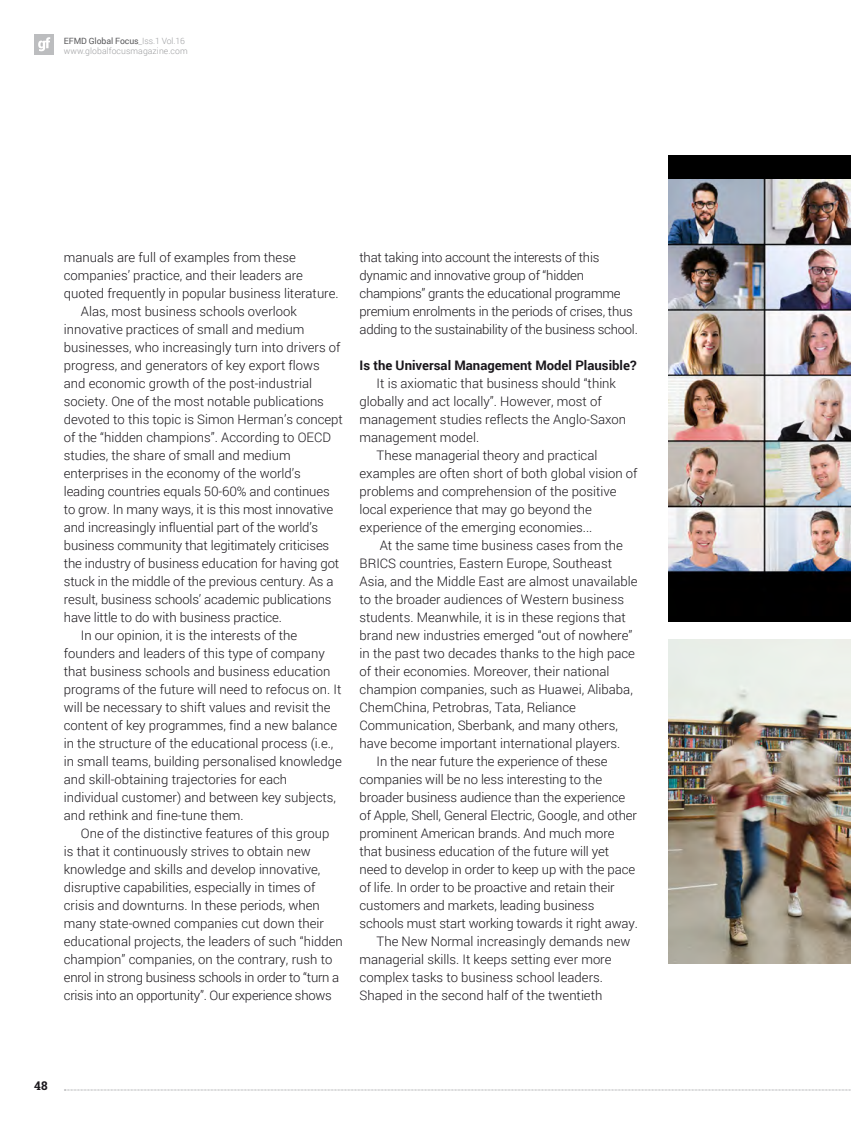
<style>
.page{position:relative;width:851px;height:1127px;background:#fff}
.page>*{position:absolute;margin:0;border:0;box-sizing:border-box;transform-origin:0 0}
.t1{font:300 13.2px "Roboto";color:#1a171c}
.t2{font:300 13.2px/18px "Roboto";letter-spacing:-.02em;color:#1a171c}
.t3{font:700 13.2px "Roboto";color:#1a171c}
.t4{font:700 12px "Roboto Slab";color:#1a171c}
.t5{font:300 8.7px/10.1px "Roboto";letter-spacing:.01em;color:#9d9ea0}
.s1{font-weight:400;color:#58585a}
</style>
<div class="page">
<svg style="left:64px;top:1089px;width:787px;height:1px"></svg>
<div style="left:34px;top:34px;width:20px;height:20px;background:#bcbdbf"></div>
<svg style="left:38px;top:37px;width:12px;height:14px"></svg>
<div style="left:668px;top:155px;width:182px;height:466px;background:#000"></div>
<img style="left:668px;top:180px;width:182px;height:394px">
<img style="left:668px;top:639px;width:182px;height:324px">
<p class="t5" style="left:64px;top:35px;width:125px"><span class="s1">EFMD Global Focus</span>_Iss.1 Vol.16 www.globalfocusmagazine.com</p>
<p class="t1" style="left:64px;top:248px;width:233px">manuals are full of examples from these</p>
<p class="t1" style="left:64px;top:266px;width:241px">companies’ practice, and their leaders are</p>
<p class="t1" style="left:64px;top:284px;width:276px">quoted frequently in popular business literature.</p>
<p class="t1" style="left:81px;top:302px;width:217px">Alas, most business schools overlook</p>
<p class="t1" style="left:64px;top:320px;width:242px">innovative practices of small and medium</p>
<p class="t1" style="left:64px;top:338px;width:278px">businesses, who increasingly turn into drivers of</p>
<p class="t1" style="left:64px;top:356px;width:257px">progress, and generators of key export flows</p>
<p class="t1" style="left:64px;top:374px;width:250px">and economic growth of the post-industrial</p>
<p class="t1" style="left:64px;top:392px;width:261px">society. One of the most notable publications</p>
<p class="t1" style="left:64px;top:410px;width:280px">devoted to this topic is Simon Herman’s concept</p>
<p class="t1" style="left:64px;top:428px;width:269px">of the “hidden champions”. According to OECD</p>
<p class="t1" style="left:64px;top:446px;width:228px">studies, the share of small and medium</p>
<p class="t1" style="left:64px;top:464px;width:238px">enterprises in the economy of the world’s</p>
<p class="t1" style="left:64px;top:482px;width:267px">leading countries equals 50-60% and continues</p>
<p class="t1" style="left:64px;top:500px;width:271px">to grow. In many ways, it is this most innovative</p>
<p class="t1" style="left:64px;top:518px;width:256px">and increasingly influential part of the world’s</p>
<p class="t1" style="left:64px;top:536px;width:267px">business community that legitimately criticises</p>
<p class="t1" style="left:64px;top:554px;width:277px">the industry of business education for having got</p>
<p class="t1" style="left:64px;top:572px;width:271px">stuck in the middle of the previous century. As a</p>
<p class="t1" style="left:64px;top:590px;width:269px">result, business schools’ academic publications</p>
<p class="t1" style="left:64px;top:608px;width:220px">have little to do with business practice.</p>
<p class="t1" style="left:81px;top:626px;width:218px">In our opinion, it is the interests of the</p>
<p class="t1" style="left:64px;top:644px;width:262px">founders and leaders of this type of company</p>
<p class="t1" style="left:64px;top:662px;width:268px">that business schools and business education</p>
<p class="t1" style="left:64px;top:680px;width:279px">programs of the future will need to refocus on. It</p>
<p class="t1" style="left:64px;top:698px;width:268px">will be necessary to shift values and revisit the</p>
<p class="t1" style="left:64px;top:716px;width:275px">content of key programmes, find a new balance</p>
<p class="t1" style="left:64px;top:734px;width:271px">in the structure of the educational process (i.e.,</p>
<p class="t1" style="left:64px;top:752px;width:279px">in small teams, building personalised knowledge</p>
<p class="t1" style="left:64px;top:770px;width:225px">and skill-obtaining trajectories for each</p>
<p class="t1" style="left:64px;top:788px;width:274px">individual customer) and between key subjects,</p>
<p class="t1" style="left:64px;top:806px;width:181px">and rethink and fine-tune them.</p>
<p class="t1" style="left:81px;top:824px;width:250px">One of the distinctive features of this group</p>
<p class="t1" style="left:64px;top:842px;width:248px">is that it continuously strives to obtain new</p>
<p class="t1" style="left:64px;top:860px;width:258px">knowledge and skills and develop innovative,</p>
<p class="t1" style="left:64px;top:878px;width:253px">disruptive capabilities, especially in times of</p>
<p class="t1" style="left:64px;top:896px;width:257px">crisis and downturns. In these periods, when</p>
<p class="t1" style="left:64px;top:914px;width:262px">many state-owned companies cut down their</p>
<p class="t1" style="left:64px;top:932px;width:280px">educational projects, the leaders of such “hidden</p>
<p class="t1" style="left:64px;top:950px;width:270px">champion” companies, on the contrary, rush to</p>
<p class="t2" style="left:64px;top:967px;width:277px">enrol in strong business schools in order to “turn a</p>
<p class="t2" style="left:64px;top:985px;width:269px">crisis into an opportunity”. Our experience shows</p>
<p class="t2" style="left:359px;top:247px;width:280px">that taking into account the interests of this dynamic and innovative group of “hidden champions” grants the educational programme premium enrolments in the periods of crises, thus adding to the sustainability of the business school.</p>
<p class="t3" style="left:359px;top:356px;width:278px">Is the Universal Management Model Plausible?</p>
<p class="t1" style="left:376px;top:374px;width:241px">It is axiomatic that business should “think</p>
<p class="t1" style="left:359px;top:392px;width:244px">globally and act locally”. However, most of</p>
<p class="t1" style="left:359px;top:410px;width:268px">management studies reflects the Anglo-Saxon</p>
<p class="t1" style="left:359px;top:428px;width:121px">management model.</p>
<p class="t1" style="left:376px;top:446px;width:222px">These managerial theory and practical</p>
<p class="t1" style="left:359px;top:464px;width:279px">examples are often short of both global vision of</p>
<p class="t1" style="left:359px;top:482px;width:258px">problems and comprehension of the positive</p>
<p class="t1" style="left:359px;top:500px;width:234px">local experience that may go beyond the</p>
<p class="t1" style="left:359px;top:518px;width:234px">experience of the emerging economies...</p>
<p class="t1" style="left:380px;top:536px;width:245px">At the same time business cases from the</p>
<p class="t1" style="left:359px;top:554px;width:254px">BRICS countries, Eastern Europe, Southeast</p>
<p class="t1" style="left:359px;top:572px;width:279px">Asia, and the Middle East are almost unavailable</p>
<p class="t1" style="left:359px;top:590px;width:266px">to the broader audiences of Western business</p>
<p class="t1" style="left:359px;top:608px;width:268px">students. Meanwhile, it is in these regions that</p>
<p class="t1" style="left:359px;top:626px;width:274px">brand new industries emerged “out of nowhere”</p>
<p class="t1" style="left:359px;top:644px;width:277px">in the past two decades thanks to the high pace</p>
<p class="t1" style="left:359px;top:662px;width:251px">of their economies. Moreover, their national</p>
<p class="t1" style="left:359px;top:680px;width:275px">champion companies, such as Huawei, Alibaba,</p>
<p class="t1" style="left:359px;top:698px;width:218px">ChemChina, Petrobras, Tata, Reliance</p>
<p class="t1" style="left:359px;top:716px;width:260px">Communication, Sberbank, and many others,</p>
<p class="t1" style="left:359px;top:734px;width:262px">have become important international players.</p>
<p class="t1" style="left:376px;top:752px;width:232px">In the near future the experience of these</p>
<p class="t1" style="left:359px;top:770px;width:244px">companies will be no less interesting to the</p>
<p class="t1" style="left:359px;top:788px;width:267px">broader business audience than the experience</p>
<p class="t1" style="left:359px;top:806px;width:279px">of Apple, Shell, General Electric, Google, and other</p>
<p class="t1" style="left:359px;top:824px;width:256px">prominent American brands. And much more</p>
<p class="t1" style="left:359px;top:842px;width:251px">that business education of the future will yet</p>
<p class="t1" style="left:359px;top:860px;width:277px">need to develop in order to keep up with the pace</p>
<p class="t1" style="left:359px;top:878px;width:256px">of life. In order to be proactive and retain their</p>
<p class="t1" style="left:359px;top:896px;width:236px">customers and markets, leading business</p>
<p class="t1" style="left:359px;top:914px;width:280px">schools must start working towards it right away.</p>
<p class="t1" style="left:376px;top:932px;width:255px">The New Normal increasingly demands new</p>
<p class="t1" style="left:359px;top:949px;width:253px">managerial skills. It keeps setting ever more</p>
<p class="t1" style="left:359px;top:967px;width:245px">complex tasks to business school leaders.</p>
<p class="t1" style="left:359px;top:985px;width:244px">Shaped in the second half of the twentieth</p>
<p class="t4" style="left:34px;top:1077px;width:15px">48</p>
</div>
